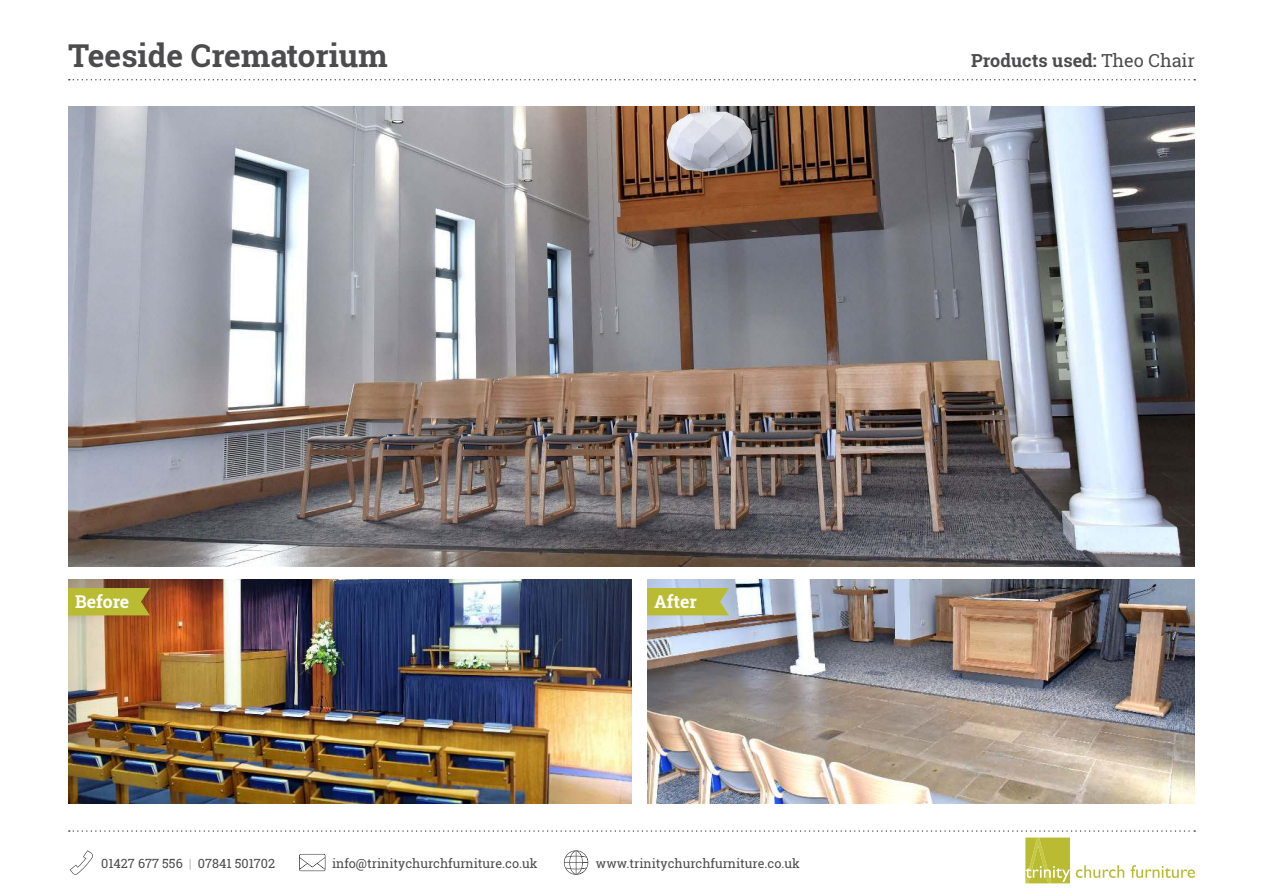
<style>
.page{position:relative;width:1263px;height:893px;background:#fff}
.page>*{position:absolute;margin:0;border:0;box-sizing:border-box;transform-origin:0 0}
.t1{font:700 31.5px "Roboto Slab";color:#4c4c4e}
.t2{font:700 18px "Roboto Slab";color:#4c4c4e}
.t3{font:700 17.7px "Roboto Slab";color:#fff}
.t4{font:12.6px "Roboto Slab";color:#4c4c4e}
.s1{font-weight:400}
.s2{font-weight:100}
</style>
<div class="page">
<img style="left:68px;top:580px;width:563px;height:224px">
<img style="left:68px;top:106px;width:1127px;height:461px">
<img style="left:647px;top:580px;width:548px;height:224px">
<svg style="left:69px;top:79px;width:1126px;height:1px"></svg>
<svg style="left:69px;top:830px;width:1126px;height:53px"></svg>
<div style="left:68px;top:588px;width:82px;height:27px;background:#b9bc32"></div>
<svg style="left:647px;top:588px;width:82px;height:27px;background:#b8bc3b"></svg>
<h1 class="t1" style="left:68px;top:38px;width:321px">Teeside Crematorium</h1>
<h2 class="t2" style="left:971px;top:50px;width:225px">Products used: <span class="s1">Theo Chair</span></h2>
<h3 class="t3" style="left:75px;top:592px;width:56px">Before</h3>
<h3 class="t3" style="left:654px;top:592px;width:44px">After</h3>
<p class="t4" style="left:101px;top:858px;width:175px">01427 677 556 <span class="s2">|</span> 07841 501702</p>
<p class="t4" style="left:332px;top:858px;width:207px">info@trinitychurchfurniture.co.uk</p>
<p class="t4" style="left:596px;top:858px;width:206px">www.trinitychurchfurniture.co.uk</p>
</div>
